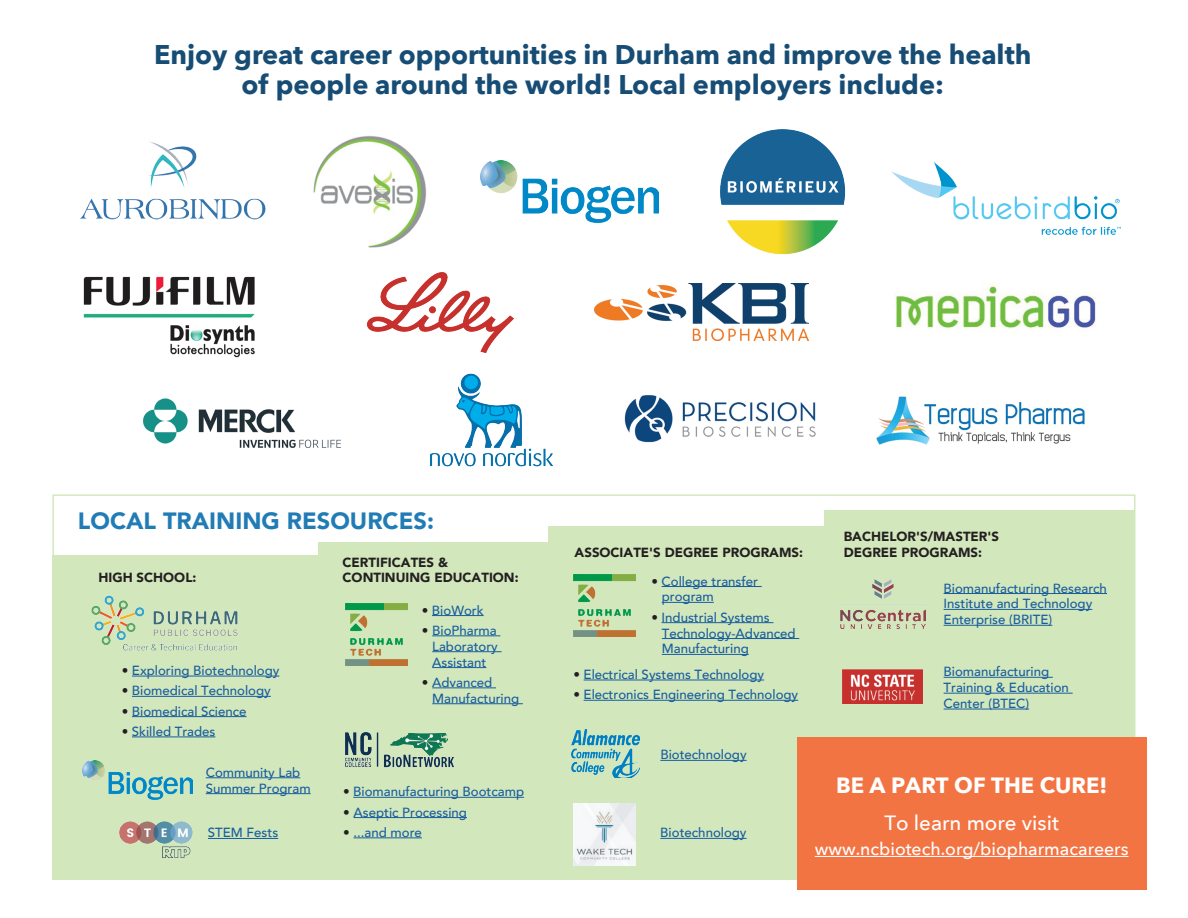
<style>
.page{position:relative;width:1188px;height:918px;background:#fff}
.page>*{position:absolute;margin:0;border:0;box-sizing:border-box;transform-origin:0 0}
.t1{font:700 27px/30px "Avenir Next";color:#174d75;text-align:center}
.t2{font:900 23.55px "Avenir";color:#217cb6}
.t3{font:700 22.05px "Avenir Next";color:#fff}
.t4{font:500 20.55px "Avenir Next";color:#fff}
.t5{font:500 17.7px "Avenir Next";color:#fff}
.t6{font:500 13.2px/15.9px "Avenir";color:#175d9e}
.t7{font:900 13.2px/15.9px "Avenir";color:#231f20}
.s1{font-weight:300;color:#231f20}
</style>
<div class="page">
<div style="left:52px;top:556px;width:280px;height:324px;background:#d3e7bd"></div>
<div style="left:318px;top:542px;width:274px;height:338px;background:#d3e7bd"></div>
<div style="left:548px;top:526px;width:309px;height:354px;background:#d3e7bd"></div>
<div style="left:824px;top:510px;width:311px;height:370px;background:#d3e7bd"></div>
<hr style="left:132px;top:676px;width:147px;height:1px;background:#175d9e">
<hr style="left:132px;top:696px;width:139px;height:1px;background:#175d9e">
<hr style="left:132px;top:716px;width:115px;height:1px;background:#175d9e">
<hr style="left:132px;top:737px;width:83px;height:1px;background:#175d9e">
<hr style="left:432px;top:615px;width:52px;height:1px;background:#175d9e">
<hr style="left:432px;top:636px;width:68px;height:1px;background:#175d9e">
<hr style="left:432px;top:651px;width:70px;height:1px;background:#175d9e">
<hr style="left:432px;top:667px;width:54px;height:1px;background:#175d9e">
<hr style="left:432px;top:688px;width:64px;height:1px;background:#175d9e">
<hr style="left:432px;top:703px;width:91px;height:1px;background:#175d9e">
<hr style="left:353px;top:797px;width:171px;height:1px;background:#175d9e">
<hr style="left:354px;top:817px;width:113px;height:1px;background:#175d9e">
<hr style="left:354px;top:838px;width:68px;height:1px;background:#175d9e">
<hr style="left:662px;top:586px;width:100px;height:1px;background:#175d9e">
<hr style="left:662px;top:602px;width:52px;height:1px;background:#175d9e">
<hr style="left:662px;top:622px;width:111px;height:1px;background:#175d9e">
<hr style="left:662px;top:638px;width:137px;height:1px;background:#175d9e">
<hr style="left:662px;top:654px;width:87px;height:1px;background:#175d9e">
<hr style="left:584px;top:680px;width:180px;height:1px;background:#175d9e">
<hr style="left:584px;top:700px;width:214px;height:1px;background:#175d9e">
<hr style="left:660px;top:760px;width:87px;height:1px;background:#175d9e">
<hr style="left:660px;top:838px;width:87px;height:1px;background:#175d9e">
<img style="left:430px;top:373px;width:123px;height:94px">
<img style="left:595px;top:284px;width:214px;height:57px">
<img style="left:81px;top:141px;width:185px;height:79px">
<img style="left:891px;top:162px;width:230px;height:73px">
<img style="left:480px;top:160px;width:179px;height:63px">
<img style="left:624px;top:395px;width:192px;height:48px">
<img style="left:83px;top:276px;width:172px;height:82px">
<img style="left:894px;top:284px;width:202px;height:45px">
<img style="left:143px;top:398px;width:198px;height:50px">
<img style="left:876px;top:396px;width:209px;height:49px">
<img style="left:313px;top:136px;width:114px;height:112px">
<img style="left:720px;top:129px;width:126px;height:126px">
<img style="left:345px;top:603px;width:62px;height:62px">
<img style="left:574px;top:574px;width:62px;height:62px">
<img style="left:573px;top:803px;width:63px;height:63px">
<img style="left:367px;top:272px;width:147px;height:81px">
<img style="left:841px;top:579px;width:84px;height:49px">
<img style="left:843px;top:670px;width:79px;height:34px">
<img style="left:82px;top:761px;width:110px;height:38px">
<img style="left:119px;top:821px;width:74px;height:37px">
<img style="left:572px;top:730px;width:68px;height:47px">
<img style="left:345px;top:732px;width:109px;height:36px">
<hr style="left:944px;top:593px;width:163px;height:1px;background:#175d9e">
<hr style="left:944px;top:609px;width:148px;height:1px;background:#175d9e">
<hr style="left:944px;top:625px;width:108px;height:1px;background:#175d9e">
<hr style="left:944px;top:677px;width:109px;height:1px;background:#175d9e">
<hr style="left:944px;top:693px;width:129px;height:1px;background:#175d9e">
<hr style="left:944px;top:709px;width:85px;height:1px;background:#175d9e">
<div style="left:797px;top:737px;width:349px;height:153px;background:#f37443"></div>
<hr style="left:206px;top:777px;width:94px;height:1px;background:#175d9e">
<hr style="left:206px;top:793px;width:105px;height:1px;background:#175d9e">
<hr style="left:208px;top:838px;width:70px;height:1px;background:#175d9e">
<hr style="left:815px;top:856px;width:314px;height:1px;background:#fff">
<img style="left:92px;top:595px;width:145px;height:56px">
<p class="t1" style="left:154px;top:39px;width:879px">Enjoy great career opportunities in Durham and improve the health of people around the world! Local employers include:</p>
<p class="t2" style="left:78px;top:501px;width:358px">LOCAL TRAINING RESOURCES:</p>
<p class="t7" style="left:98px;top:570px;width:99px">HIGH SCHOOL:</p>
<p class="t6" style="left:122px;top:662px;width:159px"><span class="s1">•</span> Exploring Biotechnology</p>
<p class="t6" style="left:122px;top:682px;width:150px"><span class="s1">•</span> Biomedical Technology</p>
<p class="t6" style="left:122px;top:702px;width:126px"><span class="s1">•</span> Biomedical Science</p>
<p class="t6" style="left:122px;top:723px;width:95px"><span class="s1">•</span> Skilled Trades</p>
<p class="t6" style="left:206px;top:764px;width:106px">Community Lab<br>Summer Program</p>
<p class="t6" style="left:208px;top:824px;width:72px">STEM Fests</p>
<p class="t7" style="left:343px;top:554px;width:178px">CERTIFICATES &amp;<br>CONTINUING EDUCATION:</p>
<p class="t6" style="left:422px;top:601px;width:63px"><span class="s1">•</span> BioWork</p>
<p class="t6" style="left:432px;top:622px;width:67px;text-align:justify;text-indent:-10px"><span class="s1">•</span> BioPharma Laboratory Assistant</p>
<p class="t6" style="left:432px;top:674px;width:88px;text-indent:-10px"><span class="s1">•</span> Advanced<br>Manufacturing</p>
<p class="t6" style="left:343px;top:783px;width:182px"><span class="s1">•</span> Biomanufacturing Bootcamp</p>
<p class="t6" style="left:343px;top:803px;width:125px"><span class="s1">•</span> Aseptic Processing</p>
<p class="t6" style="left:343px;top:824px;width:80px"><span class="s1">•</span> ...and more</p>
<p class="t7" style="left:575px;top:544px;width:230px">ASSOCIATE'S DEGREE PROGRAMS:</p>
<p class="t6" style="left:662px;top:572px;width:98px;text-indent:-10px"><span class="s1">•</span> College transfer program</p>
<p class="t6" style="left:662px;top:608px;width:135px;text-indent:-10px"><span class="s1">•</span> Industrial Systems<br>Technology-Advanced<br>Manufacturing</p>
<p class="t6" style="left:574px;top:666px;width:192px"><span class="s1">•</span> Electrical Systems Technology</p>
<p class="t6" style="left:574px;top:686px;width:226px"><span class="s1">•</span> Electronics Engineering Technology</p>
<p class="t7" style="left:844px;top:528px;width:157px">BACHELOR'S/MASTER'S<br>DEGREE PROGRAMS:</p>
<p class="t6" style="left:944px;top:579px;width:165px">Biomanufacturing Research<br>Institute and Technology<br>Enterprise (BRITE)</p>
<p class="t6" style="left:944px;top:663px;width:127px">Biomanufacturing<br>Training &amp; Education<br>Center (BTEC)</p>
<p class="t6" style="left:660px;top:746px;width:88px">Biotechnology</p>
<p class="t6" style="left:660px;top:824px;width:88px">Biotechnology</p>
<p class="t3" style="left:836px;top:766px;width:273px">BE A PART OF THE CURE!</p>
<p class="t4" style="left:884px;top:806px;width:176px">To learn more visit</p>
<p class="t5" style="left:815px;top:834px;width:315px">www.ncbiotech.org/biopharmacareers</p>
</div>
